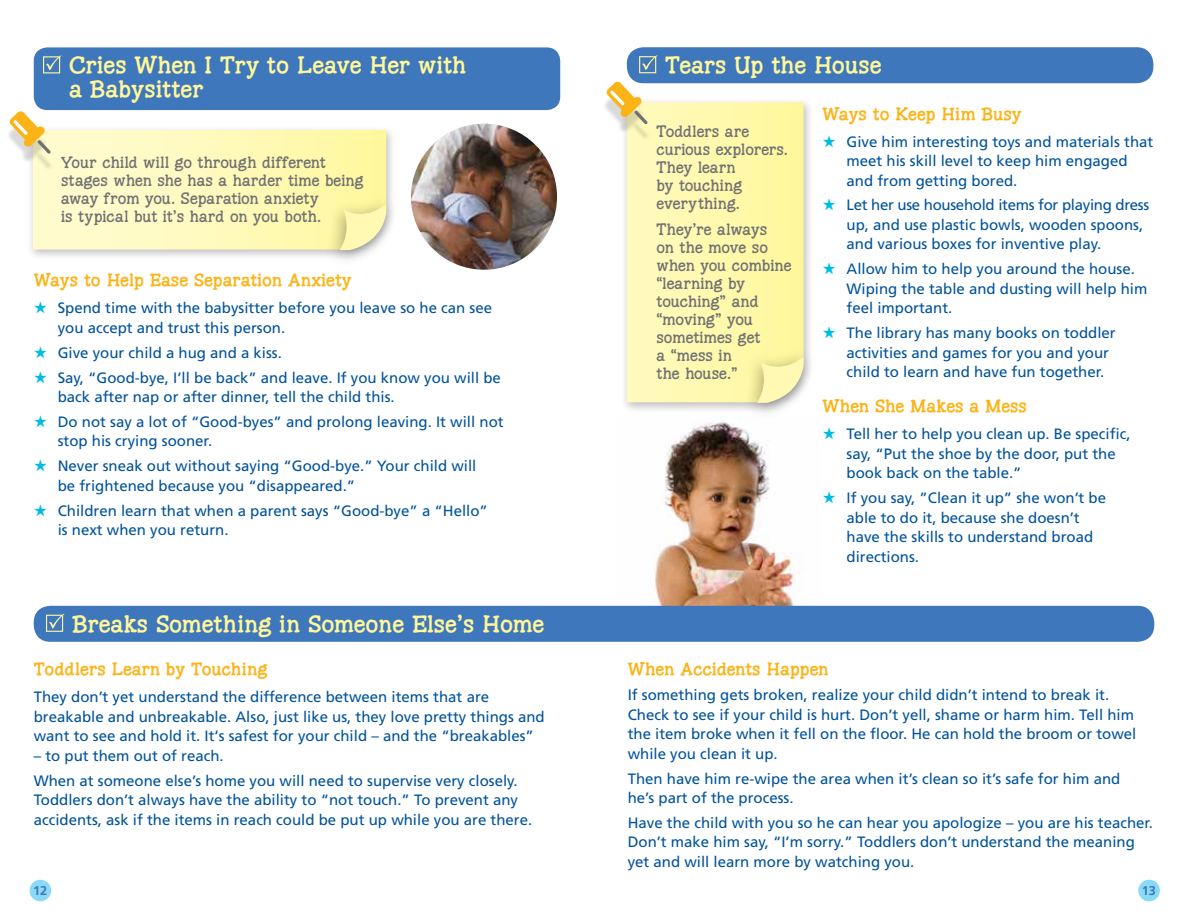
<style>
.page{position:relative;width:1188px;height:918px;background:#fff}
.page>*{position:absolute;margin:0;border:0;box-sizing:border-box;transform-origin:0 0}
.t1{font:700 24px/24px "Hunniwell";color:#fff799}
.t2{font:700 18px "Hunniwell";color:#fcb316}
.t3{font:17.25px/18px "Hunniwell";color:#717073}
.t4{font:15px/19.5px "Frutiger";color:#00539b}
.t5{font:700 12.75px "Frutiger";color:#3f77bc}
.s1{color:#00bce4}
</style>
<div class="page">
<div style="left:30px;top:880px;width:21px;height:21px;background:#89daf5;border-radius:50%"></div>
<div style="left:1138px;top:880px;width:22px;height:21px;background:#89daf5;border-radius:50%"></div>
<img style="left:616px;top:421px;width:205px;height:185px">
<div style="left:627px;top:47px;width:526px;height:36px;background:#3f77bc;border-radius:16px"></div>
<svg style="left:639px;top:55px;width:19px;height:18px"></svg>
<div style="left:621px;top:97px;width:193px;height:317px;background:#000;opacity:.25"></div>
<svg style="left:627px;top:102px;width:177px;height:300px;background:#fef8ad"></svg>
<div style="left:741px;top:347px;width:75px;height:74px;background:#000;opacity:.34"></div>
<svg style="left:757px;top:357px;width:47px;height:46px;background:#f0ebb1"></svg>
<div style="left:602px;top:92px;width:49px;height:49px;background:#000;opacity:.15"></div>
<svg style="left:606px;top:81px;width:42px;height:43px"></svg>
<div style="left:34px;top:606px;width:1120px;height:36px;background:#3f77bc;border-radius:16px"></div>
<svg style="left:46px;top:614px;width:18px;height:18px"></svg>
<div style="left:34px;top:47px;width:526px;height:63px;background:#3f77bc;border-radius:14px"></div>
<svg style="left:43px;top:55px;width:18px;height:18px"></svg>
<img style="left:411px;top:124px;width:146px;height:146px;border-radius:73px">
<div style="left:27px;top:125px;width:370px;height:136px;background:#000;opacity:.25"></div>
<div style="left:324px;top:195px;width:75px;height:73px;background:#000;opacity:.34"></div>
<svg style="left:9px;top:111px;width:377px;height:139px"></svg>
<h1 class="t1" style="left:69px;top:53px;width:399px">Cries When I Try to Leave Her with a Babysitter</h1>
<p class="t3" style="left:61px;top:153px;width:304px">Your child will go through different stages when she has a harder time being away from you. Separation anxiety<br>is typical but it’s hard on you both.</p>
<p class="t2" style="left:34px;top:269px;width:320px">Ways to Help Ease Separation Anxiety</p>
<p class="t4" style="left:58px;top:298px;width:436px;text-indent:-24px"><span class="s1">★</span> Spend time with the babysitter before you leave so he can see you accept and trust this person.</p>
<p class="t4" style="left:34px;top:343px;width:250px"><span class="s1">★</span> Give your child a hug and a kiss.</p>
<p class="t4" style="left:58px;top:367px;width:445px;text-indent:-24px"><span class="s1">★</span> Say, “Good-bye, I’ll be back” and leave. If you know you will be back after nap or after dinner, tell the child this.</p>
<p class="t4" style="left:58px;top:412px;width:447px;text-indent:-24px"><span class="s1">★</span> Do not say a lot of “Good-byes” and prolong leaving. It will not stop his crying sooner.</p>
<p class="t4" style="left:58px;top:456px;width:420px;text-indent:-24px"><span class="s1">★</span> Never sneak out without saying “Good-bye.” Your child will be frightened because you “disappeared.”</p>
<p class="t4" style="left:58px;top:501px;width:432px;text-indent:-24px"><span class="s1">★</span> Children learn that when a parent says “Good-bye” a “Hello” is next when you return.</p>
<h1 class="t1" style="left:72px;top:611px;width:474px">Breaks Something in Someone Else’s Home</h1>
<p class="t2" style="left:34px;top:658px;width:235px">Toddlers Learn by Touching</p>
<p class="t4" style="left:34px;top:687px;width:513px">They don’t yet understand the difference between items that are breakable and unbreakable. Also, just like us, they love pretty things and want to see and hold it. It‘s safest for your child – and the “breakables”</p>
<p class="t4" style="left:34px;top:743px;width:486px;line-height:24.9px">– to put them out of reach.<br>When at someone else’s home you will need to supervise very closely.</p>
<p class="t4" style="left:34px;top:790px;width:500px">Toddlers don’t always have the ability to “not touch.” To prevent any accidents, ask if the items in reach could be put up while you are there.</p>
<h1 class="t1" style="left:665px;top:53px;width:218px">Tears Up the House</h1>
<p class="t3" style="left:656px;top:123px;width:133px">Toddlers are curious explorers.<br>They learn<br>by touching everything.</p>
<p class="t3" style="left:656px;top:220px;width:137px">They’re always<br>on the move so when you combine “learning by touching” and “moving” you sometimes get<br>a “mess in<br>the house.”</p>
<p class="t2" style="left:823px;top:102px;width:201px">Ways to Keep Him Busy</p>
<p class="t4" style="left:847px;top:131px;width:308px;text-indent:-24px"><span class="s1">★</span> Give him interesting toys and materials that meet his skill level to keep him engaged and from getting bored.</p>
<p class="t4" style="left:847px;top:195px;width:304px;text-indent:-24px"><span class="s1">★</span> Let her use household items for playing dress up, and use plastic bowls, wooden spoons, and various boxes for inventive play.</p>
<p class="t4" style="left:847px;top:259px;width:302px;text-indent:-24px"><span class="s1">★</span> Allow him to help you around the house.<br>Wiping the table and dusting will help him feel important.</p>
<p class="t4" style="left:847px;top:323px;width:271px;text-indent:-24px"><span class="s1">★</span> The library has many books on toddler activities and games for you and your child to learn and have fun together.</p>
<p class="t2" style="left:823px;top:395px;width:206px">When She Makes a Mess</p>
<p class="t4" style="left:847px;top:424px;width:285px;text-indent:-24px"><span class="s1">★</span> Tell her to help you clean up. Be specific, say, “Put the shoe by the door, put the book back on the table.”</p>
<p class="t4" style="left:847px;top:488px;width:261px;text-indent:-24px"><span class="s1">★</span> If you say, ”Clean it up” she won’t be able to do it, because she doesn’t have the skills to understand broad directions.</p>
<p class="t2" style="left:628px;top:658px;width:202px">When Accidents Happen</p>
<p class="t4" style="left:628px;top:685px;width:510px">If something gets broken, realize your child didn’t intend to break it.<br>Check to see if your child is hurt. Don’t yell, shame or harm him. Tell him the item broke when it fell on the floor. He can hold the broom or towel while you clean it up.</p>
<p class="t4" style="left:628px;top:768px;width:494px">Then have him re-wipe the area when it’s clean so it’s safe for him and he’s part of the process.</p>
<p class="t4" style="left:628px;top:813px;width:527px">Have the child with you so he can hear you apologize – you are his teacher.<br>Don’t make him say, “I’m sorry.” Toddlers don’t understand the meaning yet and will learn more by watching you.</p>
<p class="t5" style="left:33px;top:883px;width:16px">12</p>
<p class="t5" style="left:1142px;top:883px;width:16px">13</p>
</div>
